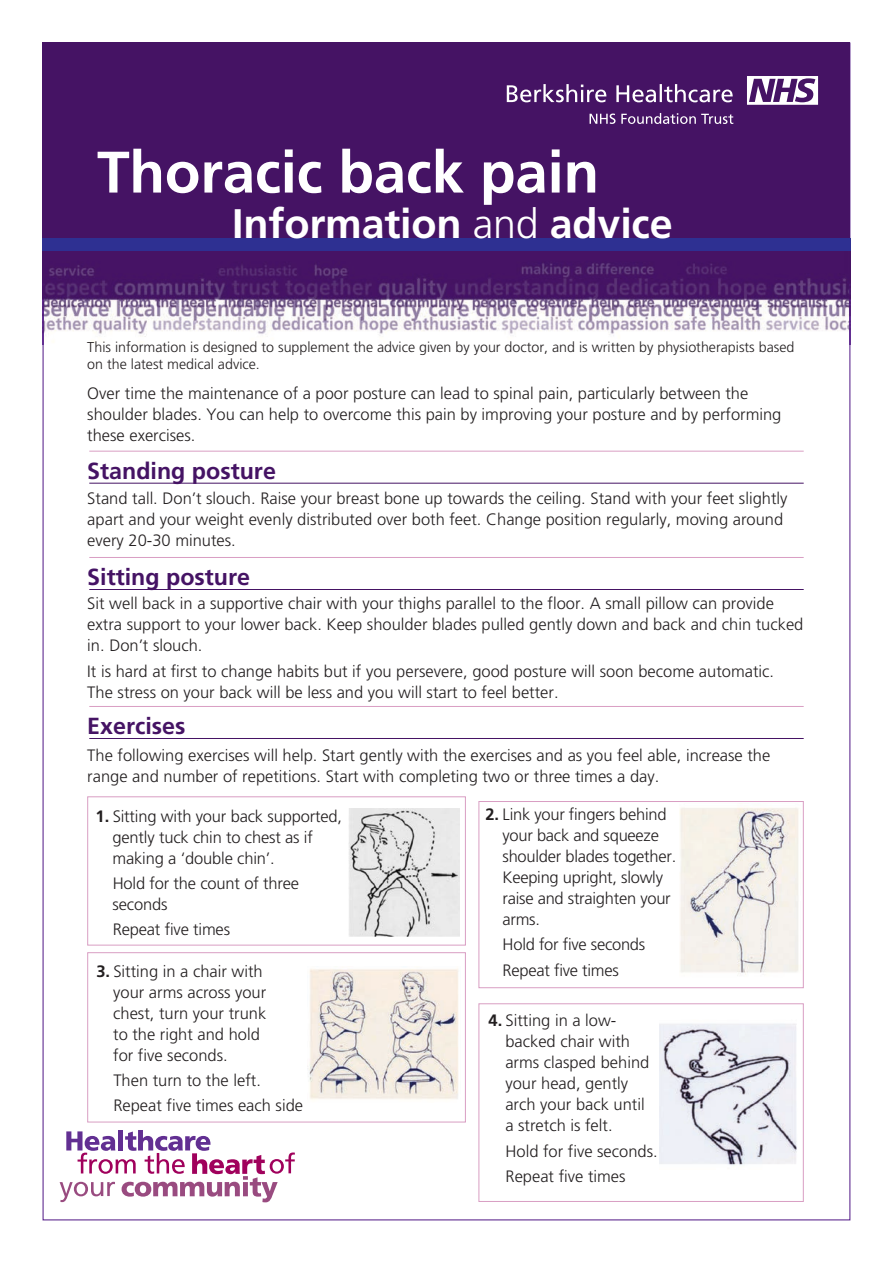
<style>
.page{position:relative;width:893px;height:1263px;background:#fff}
.page>*{position:absolute;margin:0;border:0;box-sizing:border-box;transform-origin:0 0}
.t1{font:700 58.5px "Frutiger";letter-spacing:-.005em;color:#fff}
.t2{font:700 41.25px "Frutiger";letter-spacing:-.005em;color:#fff}
.t3{font:700 23.25px "Frutiger";color:#451364}
.t4{font:300 16.5px/21px "Frutiger LT";color:#231f20}
.t5{font:300 14.25px/16.5px "Frutiger LT";color:#231f20}
.s1{font-family:"Frutiger LT";font-weight:300}
.s2{font-family:"Frutiger";font-weight:700}
</style>
<div class="page">
<div style="left:43px;top:43px;width:807px;height:208px;background:#451364"></div>
<svg style="left:507px;top:76px;width:311px;height:48px"></svg>
<hr style="left:89px;top:451px;width:715px;height:1px;background:#d99ec3">
<hr style="left:89px;top:483px;width:715px;height:1px;background:#451364">
<svg style="left:60px;top:1130px;width:235px;height:72px"></svg>
<img style="left:43px;top:239px;width:807px;height:105px">
<img style="left:348px;top:808px;width:111px;height:128px">
<hr style="left:89px;top:557px;width:715px;height:1px;background:#d99ec3">
<hr style="left:89px;top:589px;width:715px;height:1px;background:#451364">
<hr style="left:89px;top:706px;width:715px;height:1px;background:#d99ec3">
<hr style="left:89px;top:738px;width:715px;height:1px;background:#451364">
<img style="left:309px;top:968px;width:150px;height:132px">
<img style="left:680px;top:807px;width:119px;height:168px">
<img style="left:659px;top:1023px;width:138px;height:143px">
<div style="left:87px;top:796px;width:379px;height:149px;border:1px solid #d99ec3"></div>
<div style="left:87px;top:952px;width:379px;height:170px;border:1px solid #d99ec3"></div>
<div style="left:478px;top:801px;width:326px;height:187px;border:1px solid #d99ec3"></div>
<div style="left:478px;top:1003px;width:326px;height:199px;border:1px solid #d99ec3"></div>
<h1 class="t1" style="left:97px;top:138px;width:504px">Thoracic back pain</h1>
<h2 class="t2" style="left:232px;top:199px;width:442px">Information <span class="s1">and</span> advice</h2>
<p class="t5" style="left:87px;top:339px;width:709px">This information is designed to supplement the advice given by your doctor, and is written by physiotherapists based on the latest medical advice.</p>
<p class="t4" style="left:87px;top:383px;width:696px">Over time the maintenance of a poor posture can lead to spinal pain, particularly between the shoulder blades. You can help to overcome this pain by improving your posture and by performing these exercises.</p>
<h3 class="t3" style="left:87px;top:457px;width:190px">Standing posture</h3>
<p class="t4" style="left:87px;top:488px;width:702px">Stand tall. Don’t slouch. Raise your breast bone up towards the ceiling. Stand with your feet slightly apart and your weight evenly distributed over both feet. Change position regularly, moving around every 20-30 minutes.</p>
<h3 class="t3" style="left:87px;top:563px;width:164px">Sitting posture</h3>
<p class="t4" style="left:87px;top:593px;width:718px">Sit well back in a supportive chair with your thighs parallel to the floor. A small pillow can provide extra support to your lower back. Keep shoulder blades pulled gently down and back and chin tucked in. Don’t slouch.</p>
<p class="t4" style="left:87px;top:661px;width:688px">It is hard at first to change habits but if you persevere, good posture will soon become automatic.<br>The stress on your back will be less and you will start to feel better.</p>
<h3 class="t3" style="left:87px;top:712px;width:100px">Exercises</h3>
<p class="t4" style="left:87px;top:745px;width:684px">The following exercises will help. Start gently with the exercises and as you feel able, increase the range and number of repetitions. Start with completing two or three times a day.</p>
<p class="t4" style="left:113px;top:806px;width:231px;text-indent:-17px"><span class="s2">1.</span> Sitting with your back supported, gently tuck chin to chest as if making a ‘double chin’.</p>
<p class="t4" style="left:113px;top:873px;width:188px">Hold for the count of three seconds</p>
<p class="t4" style="left:113px;top:919px;width:119px">Repeat five times</p>
<p class="t4" style="left:113px;top:961px;width:155px;text-indent:-17px"><span class="s2">3.</span> Sitting in a chair with your arms across your chest, turn your trunk to the right and hold for five seconds.</p>
<p class="t4" style="left:113px;top:1068px;width:191px;line-height:25.2px">Then turn to the left.<br>Repeat five times each side</p>
<p class="t4" style="left:502px;top:804px;width:175px;text-indent:-17px"><span class="s2">2.</span> Link your fingers behind your back and squeeze shoulder blades together.<br>Keeping upright, slowly raise and straighten your arms.</p>
<p class="t4" style="left:503px;top:932px;width:144px;line-height:25.2px">Hold for five seconds<br>Repeat five times</p>
<p class="t4" style="left:505px;top:1010px;width:145px;text-indent:-17px"><span class="s2">4.</span> Sitting in a low&shy;backed chair with arms clasped behind your head, gently arch your back until a stretch is felt.</p>
<p class="t4" style="left:505px;top:1138px;width:154px;line-height:25.2px">Hold for five seconds.<br>Repeat five times</p>
</div>
